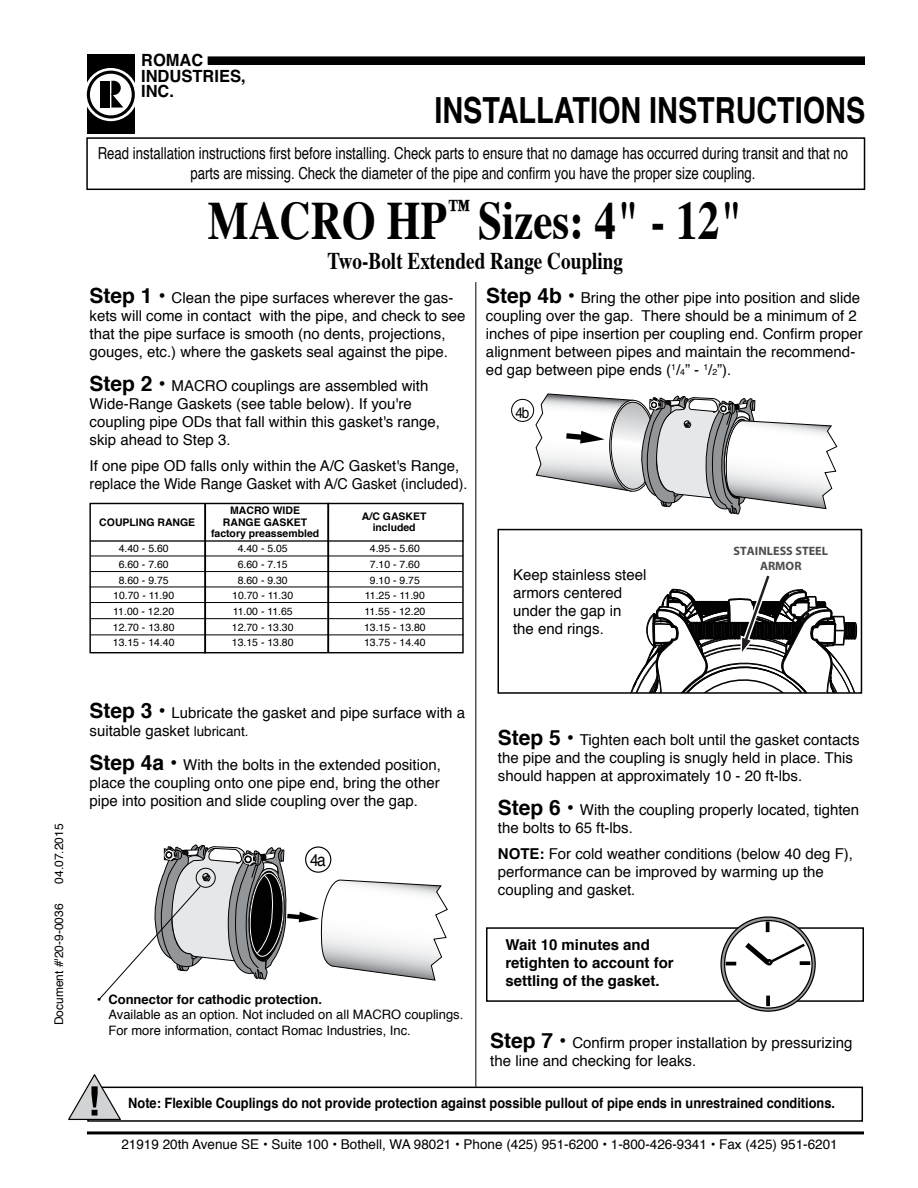
<style>
.page{position:relative;width:918px;height:1188px;background:#fff}
.page>*{position:absolute;margin:0;border:0;box-sizing:border-box;transform-origin:0 0}
.t1{font:700 54px "Times";color:#000;scale:.8 1}
.t2{font:700 36px "Helvetica";color:#000;scale:.8 1}
.t3{font:700 24px "Times";color:#000;scale:.8 1}
.t4{font:17.1px "Helvetica";color:#000;scale:.9 1}
.t5{font:700 16.8px/15.3px "Helvetica";color:#000}
.t6{font:16.5px/19.8px "Helvetica";color:#000;text-align:center;scale:.8 1}
.t7{font:15px/18px "Helvetica";color:#000}
.t8{font:700 15px/18px "Helvetica";color:#000}
.t9{font:15px "Helvetica";color:#000;scale:.9 1}
.t10{font:700 14.25px "Helvetica";color:#000;scale:.9 1}
.t11{font:13.5px "Helvetica";color:#000}
.t12{font:13.05px/15.6px "Helvetica";color:#000}
.t13{font:700 13.05px "Helvetica";color:#000}
.t14{font:700 12.15px/15.1px "Myriad Pro";letter-spacing:.005em;color:#4e4e50;text-align:center}
.t15{font:12px "Helvetica";color:#000}
.t16{font:10.5px "Helvetica";color:#000}
.t17{font:700 10.5px/11.2px "Helvetica";color:#000;text-align:center}
.s1{font-weight:700;font-size:21px}
.s2{font-size:8.7px}
.s3{font-size:13.5px}
.s4{font-weight:700}
</style>
<div class="page">
<hr style="left:87px;top:1131px;width:777px;height:3px;background:#000">
<div style="left:208px;top:57px;width:656px;height:7px;background:#000"></div>
<div style="left:208px;top:57px;width:657px;height:8px;border:1px solid #000"></div>
<div style="left:87px;top:54px;width:48px;height:80px;background:#000"></div>
<svg style="left:84px;top:68px;width:54px;height:53px"></svg>
<svg style="left:87px;top:71px;width:48px;height:48px"></svg>
<div style="left:90px;top:74px;width:42px;height:41px;background:#fff;border-radius:50%"></div>
<div style="left:101px;top:81px;width:9px;height:27px;background:#000"></div>
<svg style="left:111px;top:81px;width:12px;height:27px"></svg>
<div style="left:86px;top:137px;width:779px;height:53px;border:2px solid #000"></div>
<hr style="left:475px;top:282px;width:1px;height:805px;background:#000">
<div style="left:87px;top:1087px;width:776px;height:35px;border:2px solid #000"></div>
<svg style="left:68px;top:1074px;width:54px;height:47px"></svg>
<div style="left:486px;top:927px;width:378px;height:75px;border:2px solid #000"></div>
<svg style="left:99px;top:844px;width:349px;height:155px"></svg>
<hr style="left:90px;top:540px;width:374px;height:2px;background:#000">
<hr style="left:91px;top:556px;width:372px;height:1px;background:#000">
<hr style="left:90px;top:571px;width:372px;height:1px;background:#000">
<hr style="left:90px;top:587px;width:372px;height:1px;background:#000">
<hr style="left:91px;top:602px;width:372px;height:1px;background:#000">
<hr style="left:91px;top:618px;width:372px;height:1px;background:#000">
<hr style="left:90px;top:635px;width:374px;height:1px;background:#000">
<hr style="left:204px;top:504px;width:2px;height:149px;background:#000">
<hr style="left:327px;top:503px;width:2px;height:149px;background:#000">
<div style="left:89px;top:503px;width:375px;height:150px;border:1px solid #000"></div>
<svg style="left:376px;top:56px;width:282px;height:615px"></svg>
<svg style="left:535px;top:285px;width:326px;height:850px"></svg>
<div style="left:498px;top:529px;width:364px;height:165px;border:2px solid #000"></div>
<p class="t15" style="left:50px;top:884px;width:62px;rotate:-90deg">04.07.2015</p>
<p class="t15" style="left:50px;top:1025px;width:123px;rotate:-90deg">Document #'20-9-0036</p>
<p class="t5" style="left:141px;top:53px;width:106px">ROMAC<br>INDUSTRIES,<br>INC.</p>
<h2 class="t2" style="left:434px;top:81px;width:540px">INSTALLATION INSTRUCTIONS</h2>
<p class="t6" style="left:98px;top:144px;width:940px">Read installation instructions first before installing. Check parts to ensure that no damage has occurred during transit and that no parts are missing. Check the diameter of the pipe and confirm you have the proper size coupling.</p>
<h1 class="t1" style="left:208px;top:169px;width:671px">MACRO HP<sup>™</sup> Sizes: 4" - 12"</h1>
<h3 class="t3" style="left:327px;top:238px;width:371px">Two-Bolt Extended Range Coupling</h3>
<p class="t7" style="left:486px;top:289px;width:378px"><span class="s1">Step 4b •</span> Bring the other pipe into position and slide coupling over the gap. There should be a minimum of 2 inches of pipe insertion per coupling end. Confirm proper alignment between pipes and maintain the recommend&shy;ed gap between pipe ends (<sup>1</sup>/<span class="s2">4</span>” - <sup>1</sup>/<span class="s2">2</span>”).</p>
<p class="t7" style="left:90px;top:289px;width:378px"><span class="s1">Step 1 •</span> Clean the pipe surfaces wherever the gas&shy;kets will come in contact with the pipe, and check to see that the pipe surface is smooth (no dents, projections, gouges, etc.) where the gaskets seal against the pipe.</p>
<p class="t7" style="left:90px;top:377px;width:352px"><span class="s1">Step 2 •</span> MACRO couplings are assembled with Wide-Range Gaskets (see table below). If you're coupling pipe ODs that fall within this gasket's range, skip ahead to Step 3.</p>
<p class="t7" style="left:90px;top:457px;width:379px">If one pipe OD falls only within the A/C Gasket's Range, replace the Wide Range Gasket with A/C Gasket (included).</p>
<p class="t9" style="left:516px;top:401px;width:17px">4b</p>
<p class="t17" style="left:211px;top:505px;width:110px">MACRO WIDE<br>RANGE GASKET factory preassembled</p>
<p class="t17" style="left:99px;top:517px;width:97px">COUPLING RANGE</p>
<p class="t17" style="left:362px;top:510px;width:66px">A/C GASKET included</p>
<p class="t16" style="left:119px;top:540px;width:52px">4.40 - 5.60</p>
<p class="t16" style="left:238px;top:540px;width:52px">4.40 - 5.05</p>
<p class="t16" style="left:370px;top:540px;width:52px">4.95 - 5.60</p>
<p class="t16" style="left:119px;top:556px;width:52px">6.60 - 7.60</p>
<p class="t16" style="left:238px;top:556px;width:52px">6.60 - 7.15</p>
<p class="t16" style="left:370px;top:556px;width:52px">7.10 - 7.60</p>
<p class="t16" style="left:119px;top:572px;width:52px">8.60 - 9.75</p>
<p class="t16" style="left:238px;top:572px;width:52px">8.60 - 9.30</p>
<p class="t16" style="left:370px;top:572px;width:52px">9.10 - 9.75</p>
<p class="t16" style="left:113px;top:587px;width:62px">10.70 - 11.90</p>
<p class="t16" style="left:232px;top:587px;width:62px">10.70 - 11.30</p>
<p class="t16" style="left:365px;top:587px;width:62px">11.25 - 11.90</p>
<p class="t16" style="left:113px;top:603px;width:62px">11.00 - 12.20</p>
<p class="t16" style="left:233px;top:603px;width:62px">11.00 - 11.65</p>
<p class="t16" style="left:364px;top:603px;width:62px">11.55 - 12.20</p>
<p class="t16" style="left:113px;top:619px;width:63px">12.70 - 13.80</p>
<p class="t16" style="left:232px;top:619px;width:63px">12.70 - 13.30</p>
<p class="t16" style="left:364px;top:619px;width:63px">13.15 - 13.80</p>
<p class="t16" style="left:113px;top:635px;width:63px">13.15 - 14.40</p>
<p class="t16" style="left:232px;top:635px;width:63px">13.15 - 13.80</p>
<p class="t16" style="left:364px;top:635px;width:63px">13.75 - 14.40</p>
<p class="t7" style="left:90px;top:704px;width:377px"><span class="s1">Step 3 •</span> Lubricate the gasket and pipe surface with a suitable gasket <span class="s3">lubricant.</span></p>
<p class="t7" style="left:90px;top:756px;width:353px;text-align:justify"><span class="s1">Step 4a •</span> With the bolts in the extended position, place the coupling onto one pipe end, bring the other pipe into position and slide coupling over the gap.</p>
<p class="t4" style="left:310px;top:847px;width:19px">4a</p>
<p class="t13" style="left:97px;top:989px;width:227px">• Connector for cathodic protection.</p>
<p class="t12" style="left:108px;top:1007px;width:356px">Available as an option. Not included on all MACRO couplings.<br>For more information, contact Romac Industries, Inc.</p>
<p class="t7" style="left:513px;top:567px;width:135px">Keep stainless steel armors centered under the gap in<br>the end rings.</p>
<p class="t14" style="left:734px;top:542px;width:96px">STAINLESS STEEL<br>ARMOR</p>
<p class="t7" style="left:498px;top:731px;width:363px"><span class="s1">Step 5 •</span> Tighten each bolt until the gasket contacts the pipe and the coupling is snugly held in place. This should happen at approximately 10 - 20 ft-lbs.</p>
<p class="t7" style="left:498px;top:801px;width:363px"><span class="s1">Step 6 •</span> With the coupling properly located, tighten the bolts to 65 ft-lbs.</p>
<p class="t7" style="left:498px;top:846px;width:357px"><span class="s4">NOTE:</span> For cold weather conditions (below 40 deg F), performance can be improved by warming up the coupling and gasket.</p>
<p class="t8" style="left:505px;top:936px;width:170px">Wait 10 minutes and retighten to account for settling of the gasket.</p>
<p class="t7" style="left:490px;top:1034px;width:364px"><span class="s1">Step 7 •</span> Confirm proper installation by pressurizing the line and checking for leaks.</p>
<p class="t10" style="left:128px;top:1092px;width:787px">Note: Flexible Couplings do not provide protection against possible pullout of pipe ends in unrestrained conditions.</p>
<p class="t11" style="left:121px;top:1134px;width:718px">21919 20th Avenue SE • Suite 100 • Bothell, WA 98021 • Phone (425) 951-6200 • 1-800-426-9341 • Fax (425) 951-6201</p>
</div>
